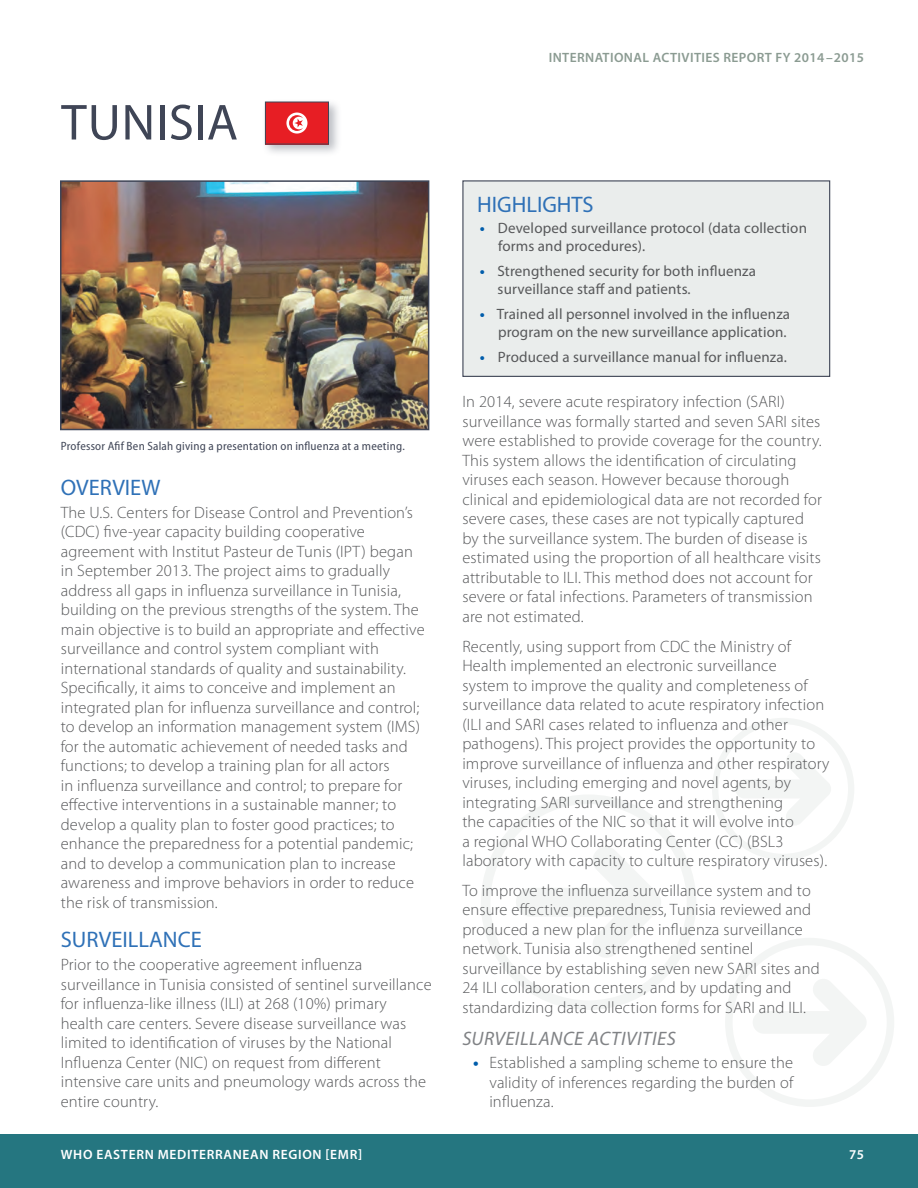
<style>
.page{position:relative;width:918px;height:1188px;background:#fff}
.page>*{position:absolute;margin:0;border:0;box-sizing:border-box;transform-origin:0 0}
.H1-Countries{font:51px "Myriad Pro";letter-spacing:.015em;color:#3f4556}
.Sub_1{font:22.5px "Myriad Pro";color:#2f71b7}
.Sub_2{font:italic 19.5px "Myriad Pro";letter-spacing:.025em;color:#808285}
.Body_Text{font:300 16.5px/19.5px "Myriad Pro";letter-spacing:.01em;color:#57585a}
.t1{font:15px/18px "Myriad Pro";letter-spacing:.01em;color:#57585a}
.t2{font:600 13.5px "Myriad Pro";letter-spacing:.03em;color:#8b9b92}
.t3{font:600 13.5px "Myriad Pro";letter-spacing:.05em;color:#fff}
.Caption_Photo-L{font:semi-condensed 12px "Myriad Pro";letter-spacing:.02em;color:#3f4556}
.s1{font-weight:700;color:#015dab}
</style>
<div class="page">
<div style="left:0;top:1134px;width:918px;height:54px;background:#257680"></div>
<svg style="left:481px;top:795px;width:215px;height:215px"></svg>
<svg style="left:725px;top:938px;width:169px;height:169px"></svg>
<svg style="left:712px;top:718px;width:142px;height:142px"></svg>
<div style="left:261px;top:98px;width:81px;height:59px;background:#3f4556;opacity:.35"></div>
<div style="left:265px;top:102px;width:63px;height:42px;background:#e71e24"></div>
<svg style="left:286px;top:113px;width:21px;height:21px"></svg>
<svg style="left:289px;top:115px;width:14px;height:16px"></svg>
<div style="left:265px;top:102px;width:64px;height:42px;border:1px solid #3f4556"></div>
<img style="left:63px;top:183px;width:363px;height:244px">
<div style="left:60px;top:180px;width:369px;height:250px;border:2px solid #3f4556"></div>
<div style="left:463px;top:181px;width:367px;height:195px;background:#eaedec"></div>
<div style="left:462px;top:180px;width:368px;height:197px;border:1px solid #3f4556"></div>
<p class="H1-Countries" style="left:61px;top:91px;width:178px">TUNISIA</p>
<p class="Caption_Photo-L" style="left:61px;top:439px;width:346px">Professor Afif Ben Salah giving a presentation on influenza at a meeting.</p>
<p class="Sub_1" style="left:61px;top:473px;width:101px">OVERVIEW</p>
<p class="Body_Text" style="left:61px;top:503px;width:365px">The U.S. Centers for Disease Control and Prevention’s (CDC) five-year capacity building cooperative agreement with Institut Pasteur de Tunis (IPT) began in September 2013. The project aims to gradually address all gaps in influenza surveillance in Tunisia, building on the previous strengths of the system. The main objective is to build an appropriate and effective surveillance and control system compliant with international standards of quality and sustainability.<br>Specifically, it aims to conceive and implement an integrated plan for influenza surveillance and control; to develop an information management system (IMS) for the automatic achievement of needed tasks and functions; to develop a training plan for all actors<br>in influenza surveillance and control; to prepare for effective interventions in a sustainable manner; to develop a quality plan to foster good practices; to enhance the preparedness for a potential pandemic; and to develop a communication plan to increase awareness and improve behaviors in order to reduce the risk of transmission.</p>
<p class="Sub_1" style="left:61px;top:926px;width:143px">SURVEILLANCE</p>
<p class="Body_Text" style="left:61px;top:955px;width:373px">Prior to the cooperative agreement influenza surveillance in Tunisia consisted of sentinel surveillance for influenza-like illness (ILI) at 268 (10%) primary health care centers. Severe disease surveillance was limited to identification of viruses by the National Influenza Center (NIC) on request from different intensive care units and pneumology wards across the entire country.</p>
<p class="t2" style="left:549px;top:49px;width:317px">INTERNATIONAL ACTIVITIES REPORT FY 2014–2015</p>
<p class="Sub_1" style="left:477px;top:190px;width:118px">HIGHLIGHTS</p>
<p class="t1" style="left:498px;top:219px;width:310px;text-indent:-18px"><span class="s1">•</span> Developed surveillance protocol (data collection forms and procedures).</p>
<p class="t1" style="left:498px;top:262px;width:260px;text-indent:-18px"><span class="s1">•</span> Strengthened security for both influenza surveillance staff and patients.</p>
<p class="t1" style="left:480px;top:305px;width:312px;text-align:right"><span class="s1">•</span> Trained all personnel involved in the influenza program on the new surveillance application.</p>
<p class="t1" style="left:480px;top:347px;width:308px"><span class="s1">•</span> Produced a surveillance manual for influenza.</p>
<p class="Body_Text" style="left:462px;top:392px;width:361px">In 2014, severe acute respiratory infection (SARI) surveillance was formally started and seven SARI sites were established to provide coverage for the country.<br>This system allows the identification of circulating viruses each season. However because thorough clinical and epidemiological data are not recorded for severe cases, these cases are not typically captured by the surveillance system. The burden of disease is estimated using the proportion of all healthcare visits attributable to ILI. This method does not account for severe or fatal infections. Parameters of transmission are not estimated.</p>
<p class="Body_Text" style="left:462px;top:637px;width:369px">Recently, using support from CDC the Ministry of Health implemented an electronic surveillance<br>system to improve the quality and completeness of surveillance data related to acute respiratory infection (ILI and SARI cases related to influenza and other pathogens). This project provides the opportunity to improve surveillance of influenza and other respiratory viruses, including emerging and novel agents, by integrating SARI surveillance and strengthening<br>the capacities of the NIC so that it will evolve into<br>a regional WHO Collaborating Center (CC) (BSL3 laboratory with capacity to culture respiratory viruses).</p>
<p class="Body_Text" style="left:462px;top:881px;width:359px">To improve the influenza surveillance system and to ensure effective preparedness, Tunisia reviewed and produced a new plan for the influenza surveillance network. Tunisia also strengthened sentinel surveillance by establishing seven new SARI sites and 24 ILI collaboration centers, and by updating and standardizing data collection forms for SARI and ILI.</p>
<p class="Sub_2" style="left:462px;top:1027px;width:215px">SURVEILLANCE ACTIVITIES</p>
<p class="Body_Text" style="left:489px;top:1053px;width:305px;text-align:justify;text-indent:-16px"><span class="s1">•</span> Established a sampling scheme to ensure the validity of inferences regarding the burden of influenza.</p>
<p class="t3" style="left:61px;top:1146px;width:303px">WHO EASTERN MEDITERRANEAN REGION [EMR]</p>
<p class="t3" style="left:849px;top:1146px;width:16px">75</p>
</div>
